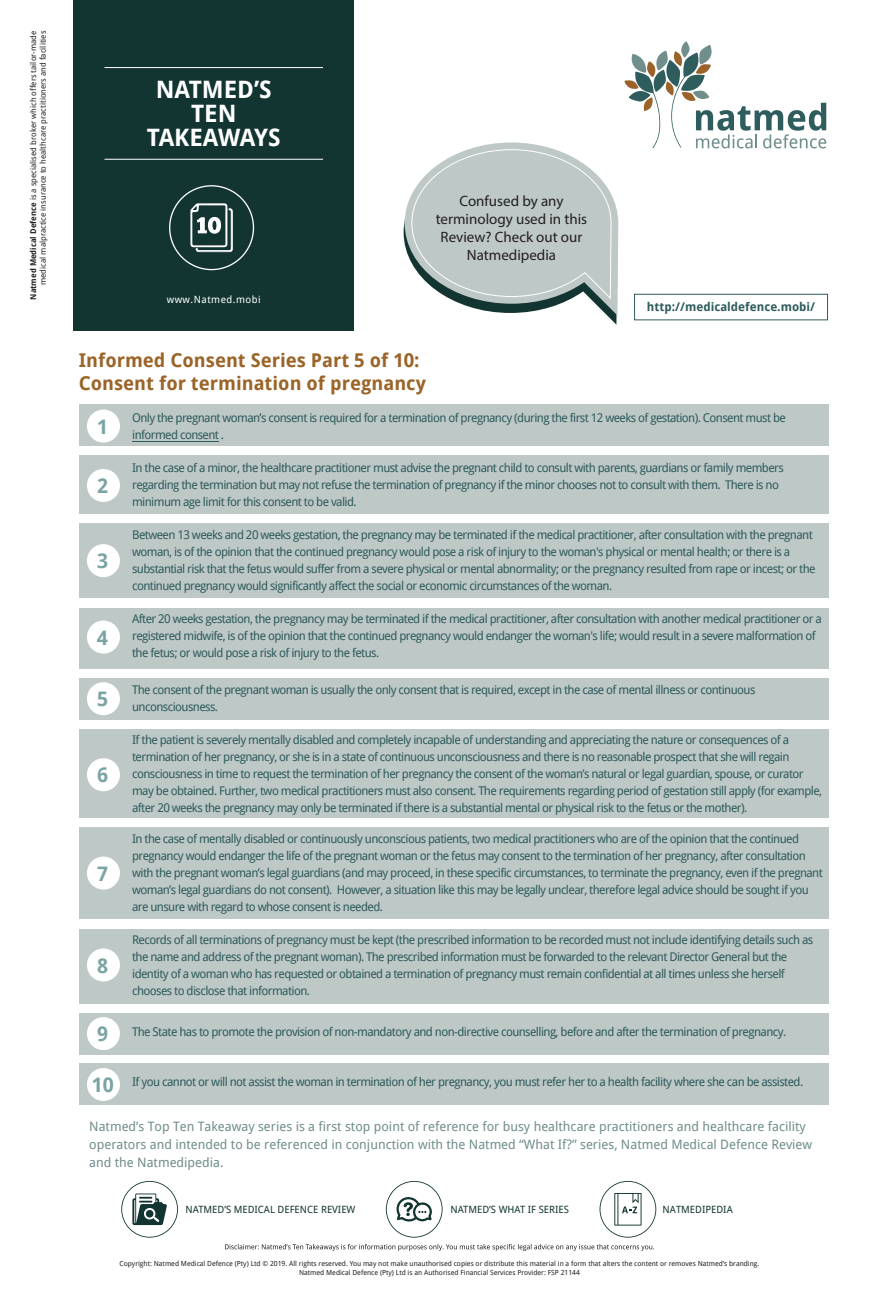
<style>
.page{position:relative;width:879px;height:1304px;background:#fff}
.page>*{position:absolute;margin:0;border:0;box-sizing:border-box;transform-origin:0 0}
.t1{font:700 24px/24px "Droid Sans";color:#fff;text-align:center}
.t2{font:700 20px "Droid Sans";color:#7aa4a3}
.t3{font:700 19px/22.8px "Droid Sans";color:#9b6428}
.t4{font:15px/18px "Myriad Pro";color:#231f20;text-align:center}
.t5{font:13px/18px "Droid Sans";color:#708e8c}
.t6{font:12px/17px "Droid Sans";letter-spacing:-.05em;color:#2f5c5c}
.t7{font:700 12px "Droid Sans";color:#2f5c5c}
.t8{font:10px "Droid Sans";color:#133531}
.t9{font:10px "Droid Sans";letter-spacing:.05em;color:#fff}
.t10{font:8px/9.6px "Droid Sans";color:#231f20;text-align:right}
.t11{font:7px/8.4px "Droid Sans";color:#231f20;text-align:center}
.s1{font-weight:700}
</style>
<div class="page">
<div style="left:79px;top:405px;width:749px;height:41px;background:#bec8c7"></div>
<div style="left:79px;top:678px;width:749px;height:41px;background:#bec8c7"></div>
<div style="left:79px;top:1013px;width:749px;height:41px;background:#bec8c7"></div>
<div style="left:79px;top:1064px;width:749px;height:41px;background:#bec8c7"></div>
<div style="left:79px;top:456px;width:749px;height:58px;background:#bec8c7"></div>
<div style="left:79px;top:608px;width:749px;height:60px;background:#bec8c7"></div>
<div style="left:79px;top:524px;width:749px;height:74px;background:#bec8c7"></div>
<div style="left:79px;top:729px;width:749px;height:89px;background:#bec8c7"></div>
<div style="left:79px;top:827px;width:749px;height:92px;background:#bec8c7"></div>
<div style="left:79px;top:929px;width:749px;height:74px;background:#bec8c7"></div>
<svg style="left:404px;top:142px;width:214px;height:183px"></svg>
<div style="left:74px;top:0;width:280px;height:330px;background:#133531"></div>
<svg style="left:225px;top:1244px;width:429px;height:7px"></svg>
<hr style="left:104px;top:67px;width:219px;height:1px;background:#fff">
<hr style="left:104px;top:159px;width:219px;height:1px;background:#fff">
<div style="left:634px;top:294px;width:194px;height:26px;border:1px solid #2f5c5c"></div>
<svg style="left:169px;top:185px;width:85px;height:85px"></svg>
<svg style="left:386px;top:1181px;width:56px;height:57px"></svg>
<svg style="left:121px;top:1181px;width:57px;height:57px"></svg>
<div style="left:146px;top:1210px;width:7px;height:8px;background:#133531;border-radius:50%"></div>
<svg style="left:599px;top:1181px;width:57px;height:57px"></svg>
<div style="left:87px;top:410px;width:33px;height:33px;background:#fff;border-radius:50%"></div>
<div style="left:87px;top:544px;width:33px;height:33px;background:#fff;border-radius:50%"></div>
<div style="left:87px;top:469px;width:33px;height:33px;background:#fff;border-radius:50%"></div>
<div style="left:87px;top:621px;width:33px;height:33px;background:#fff;border-radius:50%"></div>
<div style="left:87px;top:682px;width:33px;height:33px;background:#fff;border-radius:50%"></div>
<div style="left:87px;top:758px;width:33px;height:33px;background:#fff;border-radius:50%"></div>
<div style="left:87px;top:857px;width:33px;height:33px;background:#fff;border-radius:50%"></div>
<div style="left:87px;top:948px;width:33px;height:33px;background:#fff;border-radius:50%"></div>
<div style="left:87px;top:1017px;width:33px;height:33px;background:#fff;border-radius:50%"></div>
<div style="left:87px;top:1068px;width:33px;height:33px;background:#fff;border-radius:50%"></div>
<svg style="left:624px;top:41px;width:202px;height:107px"></svg>
<hr style="left:132px;top:441px;width:87px;height:1px;background:#2f5c5c">
<p class="t10" style="left:29px;top:300px;width:271px;rotate:-90deg"><span class="s1">Natmed Medical Defence</span> is a specialised broker which offers tailor-made medical malpractice insurance to healthcare practitioners and facilities</p>
<h1 class="t1" style="left:147px;top:78px;width:135px">NATMED’S<br>TEN<br>TAKEAWAYS</h1>
<p class="t9" style="left:167px;top:294px;width:96px">www.Natmed.mobi</p>
<p class="t4" style="left:436px;top:192px;width:153px">Confused by any terminology used in this<br>Review? Check out our<br>Natmedipedia</p>
<h3 class="t3" style="left:79px;top:349px;width:349px">Informed Consent Series Part 5 of 10:<br>Consent for termination of pregnancy</h3>
<p class="t7" style="left:647px;top:300px;width:170px">http://medicaldefence.mobi/</p>
<h2 class="t2" style="left:97px;top:415px;width:13px">1</h2>
<h2 class="t2" style="left:97px;top:474px;width:13px">2</h2>
<h2 class="t2" style="left:97px;top:550px;width:13px">3</h2>
<h2 class="t2" style="left:97px;top:626px;width:13px">4</h2>
<h2 class="t2" style="left:97px;top:688px;width:13px">5</h2>
<h2 class="t2" style="left:97px;top:764px;width:13px">6</h2>
<h2 class="t2" style="left:97px;top:862px;width:13px">7</h2>
<h2 class="t2" style="left:97px;top:954px;width:13px">8</h2>
<h2 class="t2" style="left:97px;top:1023px;width:13px">9</h2>
<h2 class="t2" style="left:92px;top:1073px;width:24px">10</h2>
<p class="t6" style="left:132px;top:409px;width:655px">Only the pregnant woman’s consent is required for a termination of pregnancy (during the first 12 weeks of gestation). Consent must be informed consent .</p>
<p class="t6" style="left:132px;top:460px;width:653px">In the case of a minor, the healthcare practitioner must advise the pregnant child to consult with parents, guardians or family members regarding the termination but may not refuse the termination of pregnancy if the minor chooses not to consult with them. There is no minimum age limit for this consent to be valid.</p>
<p class="t6" style="left:132px;top:527px;width:685px">Between 13 weeks and 20 weeks gestation, the pregnancy may be terminated if the medical practitioner, after consultation with the pregnant woman, is of the opinion that the continued pregnancy would pose a risk of injury to the woman's physical or mental health; or there is a substantial risk that the fetus would suffer from a severe physical or mental abnormality; or the pregnancy resulted from rape or incest; or the continued pregnancy would significantly affect the social or economic circumstances of the woman.</p>
<p class="t6" style="left:132px;top:611px;width:691px">After 20 weeks gestation, the pregnancy may be terminated if the medical practitioner, after consultation with another medical practitioner or a registered midwife, is of the opinion that the continued pregnancy would endanger the woman's life; would result in a severe malformation of the fetus; or would pose a risk of injury to the fetus.</p>
<p class="t6" style="left:132px;top:682px;width:625px">The consent of the pregnant woman is usually the only consent that is required, except in the case of mental illness or continuous unconsciousness.</p>
<p class="t6" style="left:132px;top:732px;width:691px">If the patient is severely mentally disabled and completely incapable of understanding and appreciating the nature or consequences of a termination of her pregnancy, or she is in a state of continuous unconsciousness and there is no reasonable prospect that she will regain consciousness in time to request the termination of her pregnancy the consent of the woman’s natural or legal guardian, spouse, or curator may be obtained. Further, two medical practitioners must also consent. The requirements regarding period of gestation still apply (for example, after 20 weeks the pregnancy may only be terminated if there is a substantial mental or physical risk to the fetus or the mother).</p>
<p class="t6" style="left:132px;top:831px;width:692px">In the case of mentally disabled or continuously unconscious patients, two medical practitioners who are of the opinion that the continued pregnancy would endanger the life of the pregnant woman or the fetus may consent to the termination of her pregnancy, after consultation with the pregnant woman’s legal guardians (and may proceed, in these specific circumstances, to terminate the pregnancy, even if the pregnant woman’s legal guardians do not consent). However, a situation like this may be legally unclear, therefore legal advice should be sought if you are unsure with regard to whose consent is needed.</p>
<p class="t6" style="left:132px;top:932px;width:682px">Records of all terminations of pregnancy must be kept (the prescribed information to be recorded must not include identifying details such as the name and address of the pregnant woman). The prescribed information must be forwarded to the relevant Director General but the identity of a woman who has requested or obtained a termination of pregnancy must remain confidential at all times unless she herself chooses to disclose that information.</p>
<p class="t6" style="left:132px;top:1024px;width:655px">The State has to promote the provision of non-mandatory and non-directive counselling, before and after the termination of pregnancy.</p>
<p class="t6" style="left:132px;top:1074px;width:672px">If you cannot or will not assist the woman in termination of her pregnancy, you must refer her to a health facility where she can be assisted.</p>
<p class="t5" style="left:89px;top:1118px;width:724px">Natmed’s Top Ten Takeaway series is a first stop point of reference for busy healthcare practitioners and healthcare facility operators and intended to be referenced in conjunction with the Natmed “What If?” series, Natmed Medical Defence Review and the Natmedipedia.</p>
<p class="t8" style="left:186px;top:1204px;width:171px">NATMED’S MEDICAL DEFENCE REVIEW</p>
<p class="t8" style="left:450px;top:1204px;width:120px">NATMED’S WHAT IF SERIES</p>
<p class="t8" style="left:662px;top:1204px;width:72px">NATMEDIPEDIA</p>
<p class="t11" style="left:120px;top:1259px;width:641px">Copyright: Natmed Medical Defence (Pty) Ltd © 2019. All rights reserved. You may not make unauthorised copies or distribute this material in a form that alters the content or removes Natmed’s branding.<br>Natmed Medical Defence (Pty) Ltd is an Authorised Financial Services Provider: FSP 21144</p>
</div>
